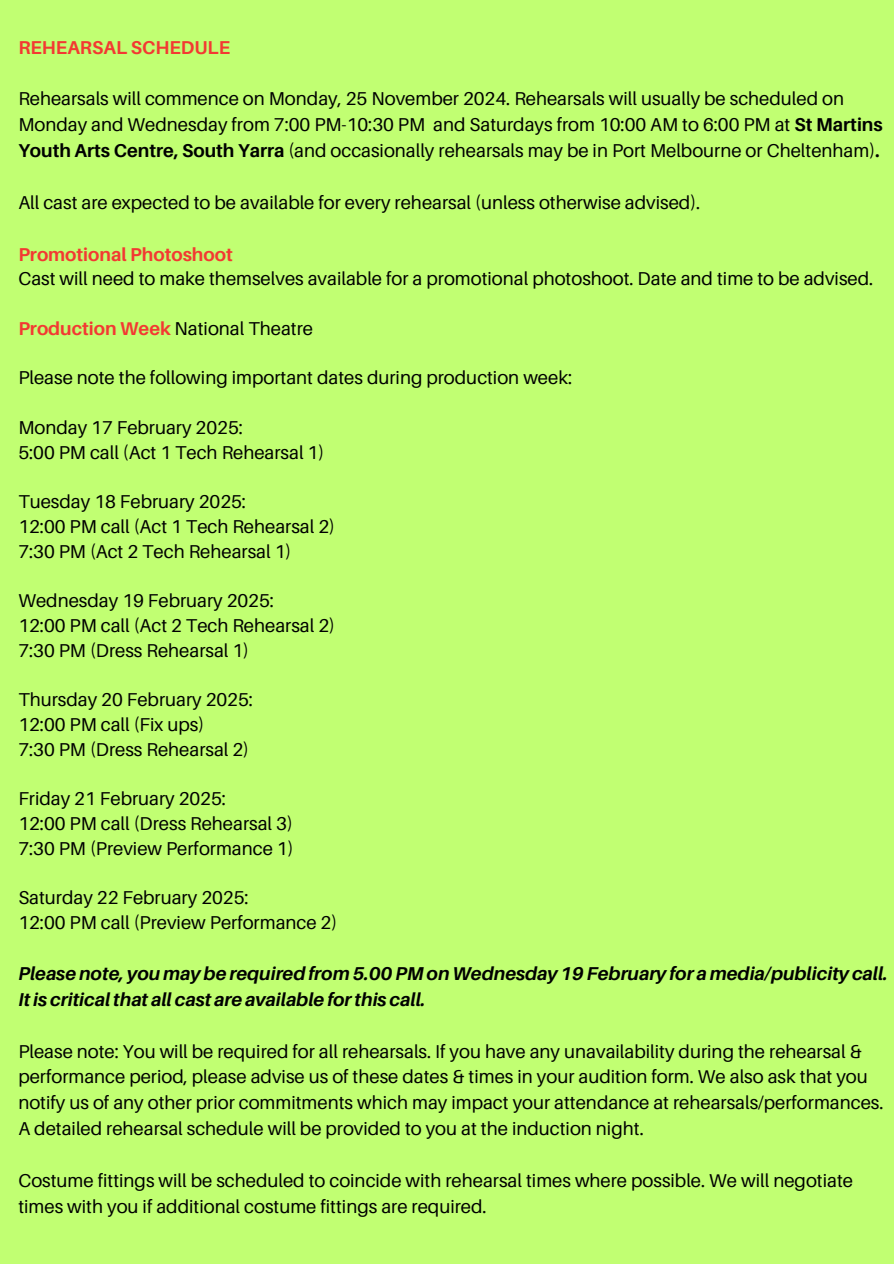
<style>
.page{position:relative;width:894px;height:1264px;background:#fff}
.page>*{position:absolute;margin:0;border:0;box-sizing:border-box;transform-origin:0 0}
.t1{font:18.6px/25.8px "Aileron";color:#000}
.t2{font:italic 700 18.6px/25.8px "Aileron";color:#000}
.t3{font:700 18.6px "Aileron";color:#f33932}
.s1{font-weight:700}
.s2{font-weight:700;color:#f33932}
</style>
<div class="page">
<div style="left:0;top:0;width:893px;height:1263px;background:#c1ff72"></div>
<h1 class="t3" style="left:18px;top:36px;width:213px">REHEARSAL SCHEDULE</h1>
<p class="t1" style="left:18px;top:86px;width:865px">Rehearsals will commence on Monday, 25 November 2024. Rehearsals will usually be scheduled on<br>Monday and Wednesday from 7:00 PM-10:30 PM and Saturdays from 10:00 AM to 6:00 PM at <span class="s1">St Martins<br>Youth Arts Centre, South Yarra</span> (and occasionally rehearsals may be in Port Melbourne or Cheltenham)<span class="s1">.</span></p>
<p class="t1" style="left:18px;top:189px;width:683px">All cast are expected to be available for every rehearsal (unless otherwise advised).</p>
<p class="t1" style="left:18px;top:241px;width:856px;line-height:24.8px"><span class="s2">Promotional Photoshoot<br></span>Cast will need to make themselves available for a promotional photoshoot. Date and time to be advised.</p>
<p class="t1" style="left:18px;top:315px;width:296px"><span class="s2">Production Week</span> National Theatre</p>
<p class="t1" style="left:18px;top:365px;width:555px">Please note the following important dates during production week:</p>
<p class="t1" style="left:18px;top:414px;width:226px">Monday 17 February 2025:</p>
<p class="t1" style="left:18px;top:439px;width:307px">5:00 PM call (Act 1 Tech Rehearsal 1)</p>
<p class="t1" style="left:18px;top:488px;width:229px">Tuesday 18 February 2025:</p>
<p class="t1" style="left:18px;top:513px;width:318px">12:00 PM call (Act 1 Tech Rehearsal 2)</p>
<p class="t1" style="left:18px;top:538px;width:274px">7:30 PM (Act 2 Tech Rehearsal 1)</p>
<p class="t1" style="left:18px;top:587px;width:257px">Wednesday 19 February 2025:</p>
<p class="t1" style="left:18px;top:612px;width:318px">12:00 PM call (Act 2 Tech Rehearsal 2)</p>
<p class="t1" style="left:18px;top:637px;width:232px">7:30 PM (Dress Rehearsal 1)</p>
<p class="t1" style="left:18px;top:686px;width:236px">Thursday 20 February 2025:</p>
<p class="t1" style="left:18px;top:711px;width:187px">12:00 PM call (Fix ups)</p>
<p class="t1" style="left:18px;top:736px;width:232px">7:30 PM (Dress Rehearsal 2)</p>
<p class="t1" style="left:18px;top:785px;width:209px">Friday 21 February 2025:</p>
<p class="t1" style="left:18px;top:810px;width:276px">12:00 PM call (Dress Rehearsal 3)</p>
<p class="t1" style="left:18px;top:835px;width:277px">7:30 PM (Preview Performance 1)</p>
<p class="t1" style="left:18px;top:884px;width:232px">Saturday 22 February 2025:</p>
<p class="t1" style="left:18px;top:909px;width:320px">12:00 PM call (Preview Performance 2)</p>
<p class="t2" style="left:18px;top:960px;width:871px">Please note, you may be required from 5.00 PM on Wednesday 19 February for a media/publicity call.<br>It is critical that all cast are available for this call.</p>
<p class="t1" style="left:18px;top:1037px;width:866px">Please note: You will be required for all rehearsals. If you have any unavailability during the rehearsal &amp; performance period, please advise us of these dates &amp; times in your audition form. We also ask that you notify us of any other prior commitments which may impact your attendance at rehearsals/performances.<br>A detailed rehearsal schedule will be provided to you at the induction night.</p>
<p class="t1" style="left:18px;top:1167px;width:836px">Costume fittings will be scheduled to coincide with rehearsal times where possible. We will negotiate times with you if additional costume fittings are required.</p>
</div>
